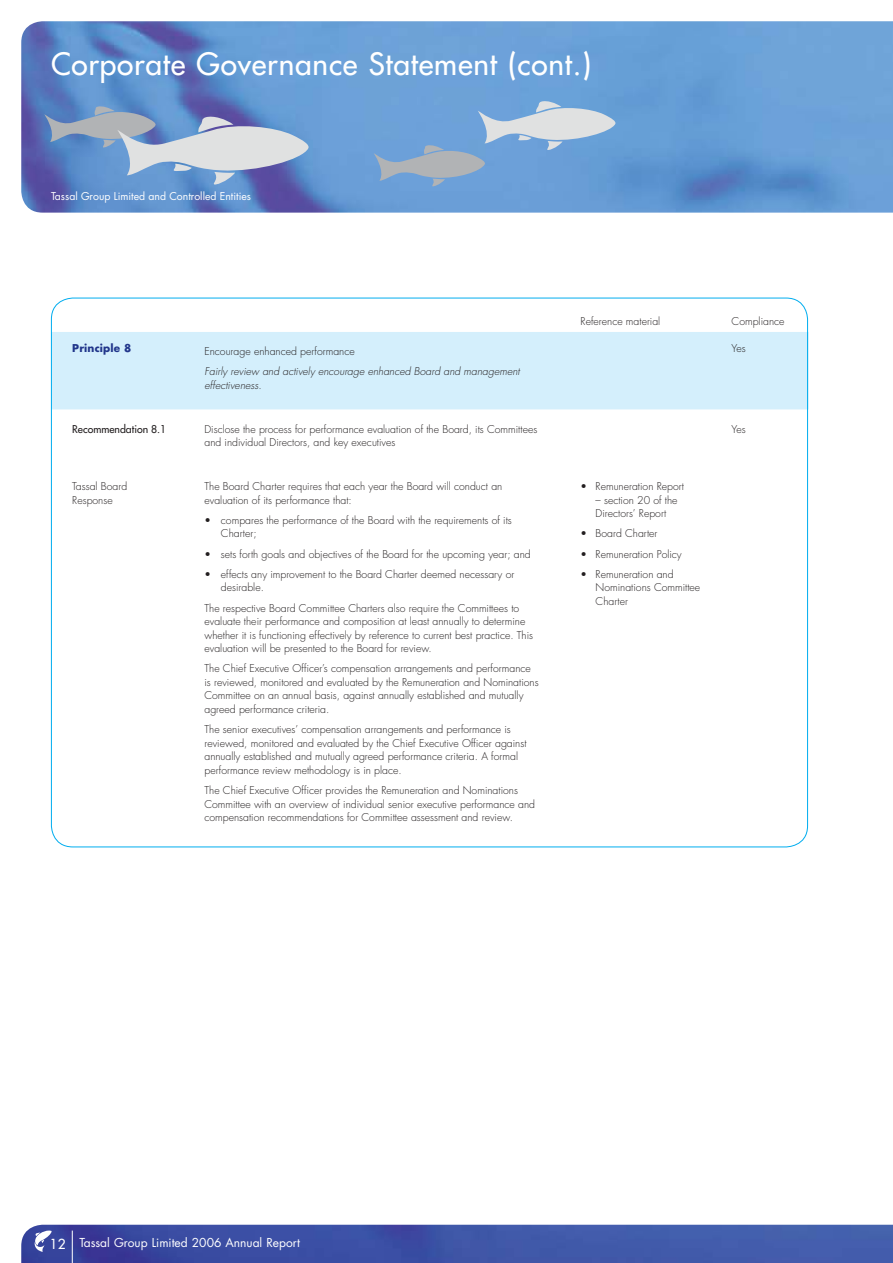
<style>
.page{position:relative;width:893px;height:1263px;background:#fff}
.page>*{position:absolute;margin:0;border:0;box-sizing:border-box;transform-origin:0 0}
.t1{font:30px "Futura";letter-spacing:.025em;color:#fff}
.t2{font:12px "Futura";color:#fff}
.t3{font:300 10.5px/13.5px "Futura";color:#231f20}
.t4{font:italic 300 10.5px/13.5px "Futura";color:#231f20}
.t5{font:10.5px "Futura";color:#fff}
.t6{font:10.5px "Futura";color:#231f20}
.t7{font:700 10.5px "Futura";letter-spacing:.015em;color:#21368b}
.s1{font-size:13.5px}
</style>
<div class="page">
<img style="left:21px;top:1225px;width:872px;height:38px">
<svg style="left:34px;top:1230px;width:18px;height:22px"></svg>
<hr style="left:72px;top:1230px;width:1px;height:33px;background:#fff">
<img style="left:21px;top:21px;width:872px;height:192px">
<div style="left:53px;top:332px;width:753px;height:77px;background:#d4effc"></div>
<svg style="left:374px;top:100px;width:241px;height:87px;background:#83abd5"></svg>
<svg style="left:44px;top:105px;width:266px;height:81px;background:#8aa3cb"></svg>
<h1 class="t1" style="left:51px;top:44px;width:542px">Corporate Governance Statement (cont.)</h1>
<p class="t5" style="left:51px;top:188px;width:202px">Tassal Group Limited and Controlled Entities</p>
<p class="t7" style="left:72px;top:340px;width:61px">Principle 8</p>
<p class="t3" style="left:204px;top:345px;width:152px">Encourage enhanced performance</p>
<p class="t4" style="left:204px;top:365px;width:317px">Fairly review and actively encourage enhanced Board and management effectiveness.</p>
<p class="t3" style="left:581px;top:314px;width:81px">Reference material</p>
<p class="t3" style="left:732px;top:314px;width:54px">Compliance</p>
<p class="t3" style="left:732px;top:341px;width:16px">Yes</p>
<p class="t6" style="left:72px;top:422px;width:92px">Recommendation 8.1</p>
<p class="t3" style="left:204px;top:422px;width:334px">Disclose the process for performance evaluation of the Board, its Committees and individual Directors, and key executives</p>
<p class="t3" style="left:732px;top:422px;width:16px">Yes</p>
<p class="t3" style="left:72px;top:480px;width:57px">Tassal Board<br>Response</p>
<p class="t3" style="left:204px;top:480px;width:299px">The Board Charter requires that each year the Board will conduct an evaluation of its performance that:</p>
<p class="t3" style="left:221px;top:513px;width:292px;text-indent:-16px">• compares the performance of the Board with the requirements of its<br>Charter;</p>
<p class="t3" style="left:204px;top:547px;width:328px">• sets forth goals and objectives of the Board for the upcoming year; and</p>
<p class="t3" style="left:221px;top:567px;width:295px;text-indent:-16px">• effects any improvement to the Board Charter deemed necessary or desirable.</p>
<p class="t3" style="left:204px;top:601px;width:330px">The respective Board Committee Charters also require the Committees to evaluate their performance and composition at least annually to determine whether it is functioning effectively by reference to current best practice. This evaluation will be presented to the Board for review.</p>
<p class="t3" style="left:204px;top:662px;width:336px">The Chief Executive Officer’s compensation arrangements and performance is reviewed, monitored and evaluated by the Remuneration and Nominations Committee on an annual basis, against annually established and mutually agreed performance criteria.</p>
<p class="t3" style="left:204px;top:723px;width:324px">The senior executives’ compensation arrangements and performance is reviewed, monitored and evaluated by the Chief Executive Officer against annually established and mutually agreed performance criteria. A formal performance review methodology is in place.</p>
<p class="t3" style="left:204px;top:783px;width:332px">The Chief Executive Officer provides the Remuneration and Nominations<br>Committee with an overview of individual senior executive performance and compensation recommendations for Committee assessment and review.</p>
<p class="t3" style="left:581px;top:480px;width:105px">• Remuneration Report</p>
<p class="t3" style="left:596px;top:493px;width:84px">– section 20 of the<br>Directors’ Report</p>
<p class="t3" style="left:581px;top:527px;width:78px">• Board Charter</p>
<p class="t3" style="left:581px;top:547px;width:103px">• Remuneration Policy</p>
<p class="t3" style="left:596px;top:567px;width:106px;text-indent:-15px">• Remuneration and<br>Nominations Committee<br>Charter</p>
<p class="t2" style="left:50px;top:1235px;width:252px"><span class="s1">1 2</span> Tassal Group Limited 2006 Annual Report</p>
</div>
